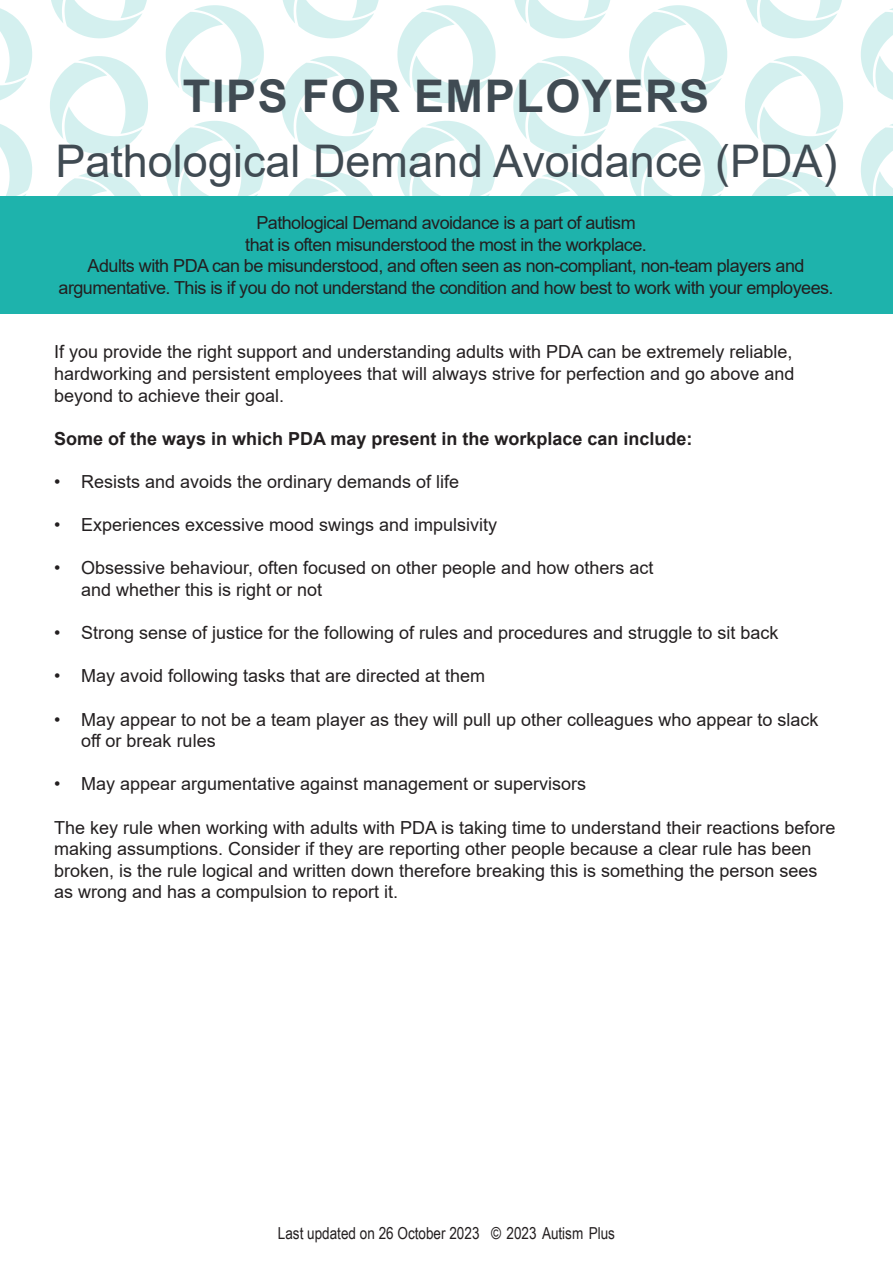
<style>
.page{position:relative;width:893px;height:1263px;background:#fff}
.page>*{position:absolute;margin:0;border:0;box-sizing:border-box;transform-origin:0 0}
.t1{font:45px "Arial";color:#404b53}
.t2{font:700 45px "Arial";letter-spacing:.035em;color:#404b53}
.t3{font:18px/21.6px "Arial";color:#231f20}
.t4{font:18px/21.6px "Arial";letter-spacing:-.03em;color:#231f20;text-align:center}
.t5{font:700 18px "Arial";color:#231f20}
.t6{font:16.5px "Arial Narrow";color:#231f20}
</style>
<div class="page">
<svg style="left:50px;top:56px;width:98px;height:98px"></svg>
<svg style="left:282px;top:56px;width:98px;height:98px"></svg>
<svg style="left:513px;top:56px;width:98px;height:98px"></svg>
<svg style="left:745px;top:56px;width:98px;height:98px"></svg>
<svg style="left:57px;top:172px;width:84px;height:24px"></svg>
<svg style="left:288px;top:172px;width:85px;height:24px"></svg>
<svg style="left:520px;top:172px;width:85px;height:24px"></svg>
<svg style="left:752px;top:172px;width:84px;height:24px"></svg>
<svg style="left:51px;top:0;width:96px;height:38px"></svg>
<svg style="left:283px;top:0;width:96px;height:38px"></svg>
<svg style="left:514px;top:0;width:96px;height:38px"></svg>
<svg style="left:746px;top:0;width:96px;height:38px"></svg>
<svg style="left:0;top:8px;width:32px;height:92px"></svg>
<svg style="left:166px;top:5px;width:98px;height:98px"></svg>
<svg style="left:397px;top:5px;width:99px;height:98px"></svg>
<svg style="left:629px;top:5px;width:98px;height:98px"></svg>
<svg style="left:861px;top:8px;width:31px;height:91px"></svg>
<svg style="left:0;top:124px;width:32px;height:72px"></svg>
<svg style="left:166px;top:121px;width:98px;height:75px"></svg>
<svg style="left:397px;top:121px;width:99px;height:75px"></svg>
<svg style="left:629px;top:121px;width:98px;height:75px"></svg>
<svg style="left:861px;top:124px;width:31px;height:72px"></svg>
<div style="left:0;top:196px;width:893px;height:117px;background:#1eb3ac"></div>
<p class="t2" style="left:183px;top:64px;width:528px">TIPS FOR EMPLOYERS</p>
<p class="t1" style="left:55px;top:131px;width:784px">Pathological Demand Avoidance (PDA)</p>
<p class="t4" style="left:256px;top:212px;width:381px">Pathological Demand avoidance is a part of autism</p>
<p class="t4" style="left:245px;top:233px;width:403px">that is often misunderstood the most in the workplace.</p>
<p class="t4" style="left:59px;top:255px;width:776px">Adults with PDA can be misunderstood, and often seen as non-compliant, non-team players and argumentative. This is if you do not understand the condition and how best to work with your employees.</p>
<p class="t3" style="left:54px;top:341px;width:742px;text-align:justify">If you provide the right support and understanding adults with PDA can be extremely reliable, hardworking and persistent employees that will always strive for perfection and go above and beyond to achieve their goal.</p>
<p class="t5" style="left:54px;top:426px;width:640px">Some of the ways in which PDA may present in the workplace can include:</p>
<p class="t3" style="left:54px;top:471px;width:407px">• Resists and avoids the ordinary demands of life</p>
<p class="t3" style="left:54px;top:514px;width:445px">• Experiences excessive mood swings and impulsivity</p>
<p class="t3" style="left:81px;top:557px;width:574px;text-indent:-27px">• Obsessive behaviour, often focused on other people and how others act and whether this is right or not</p>
<p class="t3" style="left:54px;top:622px;width:726px">• Strong sense of justice for the following of rules and procedures and struggle to sit back</p>
<p class="t3" style="left:54px;top:665px;width:433px">• May avoid following tasks that are directed at them</p>
<p class="t3" style="left:81px;top:708px;width:739px;text-indent:-27px">• May appear to not be a team player as they will pull up other colleagues who appear to slack off or break rules</p>
<p class="t3" style="left:54px;top:773px;width:534px">• May appear argumentative against management or supervisors</p>
<p class="t3" style="left:54px;top:816px;width:783px">The key rule when working with adults with PDA is taking time to understand their reactions before making assumptions. Consider if they are reporting other people because a clear rule has been broken, is the rule logical and written down therefore breaking this is something the person sees as wrong and has a compulsion to report it.</p>
<p class="t6" style="left:278px;top:1221px;width:203px">Last updated on 26 October 2023</p>
<p class="t6" style="left:491px;top:1221px;width:125px">© 2023 Autism Plus</p>
</div>
